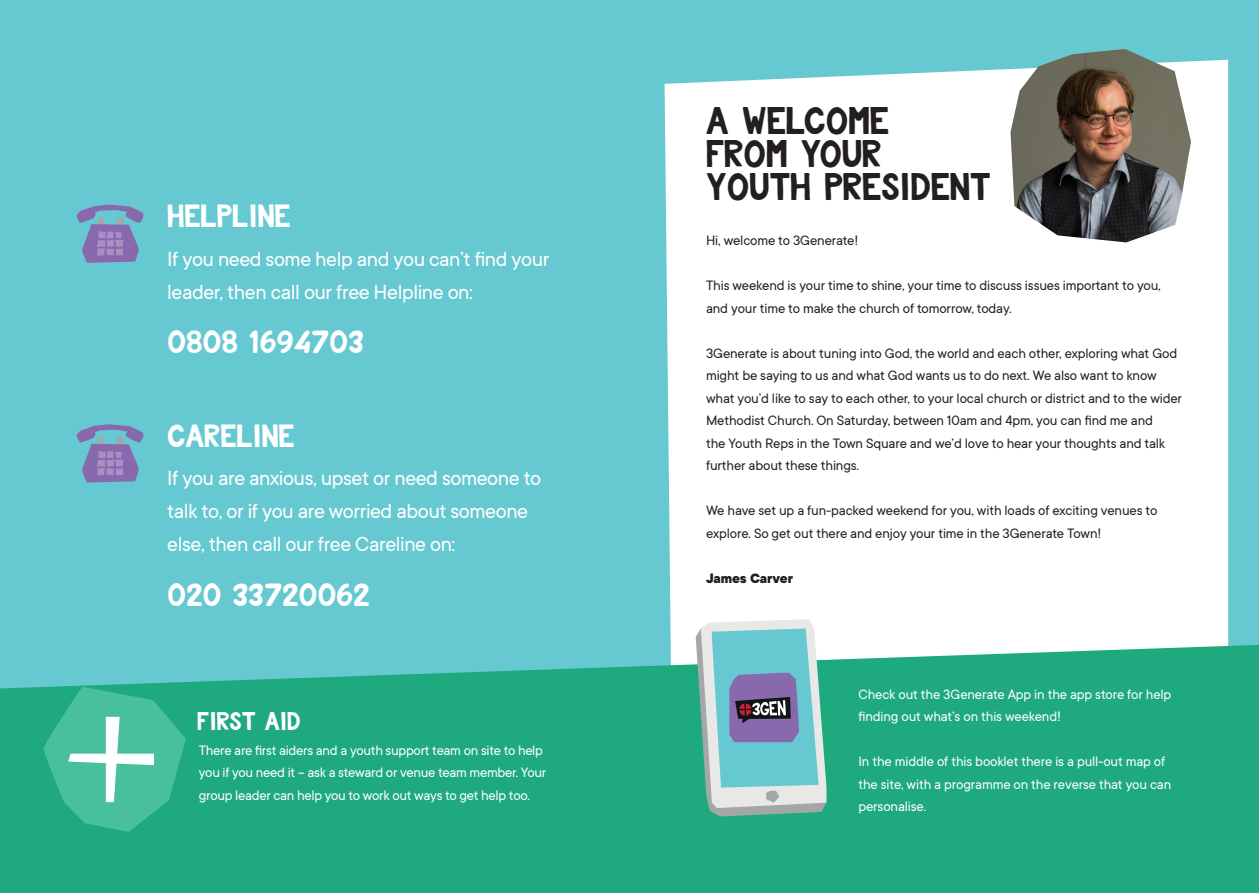
<style>
.page{position:relative;width:1259px;height:893px;background:#66c9d1}
.page>*{position:absolute;margin:0;border:0;box-sizing:border-box;transform-origin:0 0}
.t1{font:36px "Bluberry";color:#231f20}
.Body_Copy{font:30px "Bluberry";letter-spacing:-.01em;color:#fff}
.t2{font:24px "Bluberry";color:#fff}
.Body_Copy-2{font:22.5px/33px "TT Commons";letter-spacing:-.02em;color:#fff}
.Body_Copy-3{font:15px/22.5px "TT Commons";letter-spacing:-.01em;color:#231f20}
.Body_Copy-4{font:15px/22.5px "TT Commons";letter-spacing:-.01em;color:#fff}
.Body_Copy-5{font:800 15px "TT Commons";letter-spacing:-.01em;color:#231f20}
</style>
<div class="page">
<div style="left:664px;top:60px;width:564px;height:584px;background:#fff"></div>
<svg style="left:0;top:644px;width:1259px;height:249px;background:#27ac87"></svg>
<svg style="left:77px;top:205px;width:67px;height:58px"></svg>
<div style="left:116px;top:249px;width:7px;height:6px;background:#ab8fc2"></div>
<svg style="left:77px;top:424px;width:67px;height:59px"></svg>
<div style="left:116px;top:468px;width:7px;height:7px;background:#ab8fc2"></div>
<img style="left:1010px;top:49px;width:181px;height:193px">
<svg style="left:695px;top:619px;width:131px;height:197px"></svg>
<svg style="left:43px;top:687px;width:143px;height:145px;background:#4abd9b"></svg>
<p class="Body_Copy" style="left:167px;top:197px;width:125px">HELPLINE</p>
<p class="Body_Copy-2" style="left:167px;top:242px;width:384px">If you need some help and you can’t find your leader, then call our free Helpline on:</p>
<p class="Body_Copy" style="left:167px;top:322px;width:198px">0808 1694703</p>
<p class="Body_Copy" style="left:167px;top:416px;width:129px">CARELINE</p>
<p class="Body_Copy-2" style="left:167px;top:461px;width:375px">If you are anxious, upset or need someone to talk to, or if you are worried about someone else, then call our free Careline on:</p>
<p class="Body_Copy" style="left:167px;top:575px;width:204px">020 33720062</p>
<h3 class="t2" style="left:197px;top:706px;width:105px">FIRST AID</h3>
<p class="Body_Copy-4" style="left:199px;top:738px;width:349px">There are first aiders and a youth support team on site to help you if you need it – ask a steward or venue team member. Your group leader can help you to work out ways to get help too.</p>
<h2 class="t1" style="left:706px;top:97px;width:184px">A WELCOME</h2>
<h2 class="t1" style="left:706px;top:130px;width:177px">FROM YOUR</h2>
<h2 class="t1" style="left:706px;top:163px;width:286px">YOUTH PRESIDENT</h2>
<p class="Body_Copy-3" style="left:706px;top:229px;width:154px">Hi, welcome to 3Generate!</p>
<p class="Body_Copy-3" style="left:706px;top:274px;width:456px">This weekend is your time to shine, your time to discuss issues important to you, and your time to make the church of tomorrow, today.</p>
<p class="Body_Copy-3" style="left:706px;top:341px;width:477px">3Generate is about tuning into God, the world and each other, exploring what God might be saying to us and what God wants us to do next. We also want to know what you’d like to say to each other, to your local church or district and to the wider Methodist Church. On Saturday, between 10am and 4pm, you can find me and<br>the Youth Reps in the Town Square and we’d love to hear your thoughts and talk further about these things.</p>
<p class="Body_Copy-3" style="left:706px;top:499px;width:453px">We have set up a fun-packed weekend for you, with loads of exciting venues to explore. So get out there and enjoy your time in the 3Generate Town!</p>
<p class="Body_Copy-5" style="left:706px;top:568px;width:88px">James Carver</p>
<p class="Body_Copy-4" style="left:858px;top:682px;width:314px">Check out the 3Generate App in the app store for help finding out what’s on this weekend!</p>
<p class="Body_Copy-4" style="left:858px;top:750px;width:314px">In the middle of this booklet there is a pull-out map of the site, with a programme on the reverse that you can personalise.</p>
</div>
